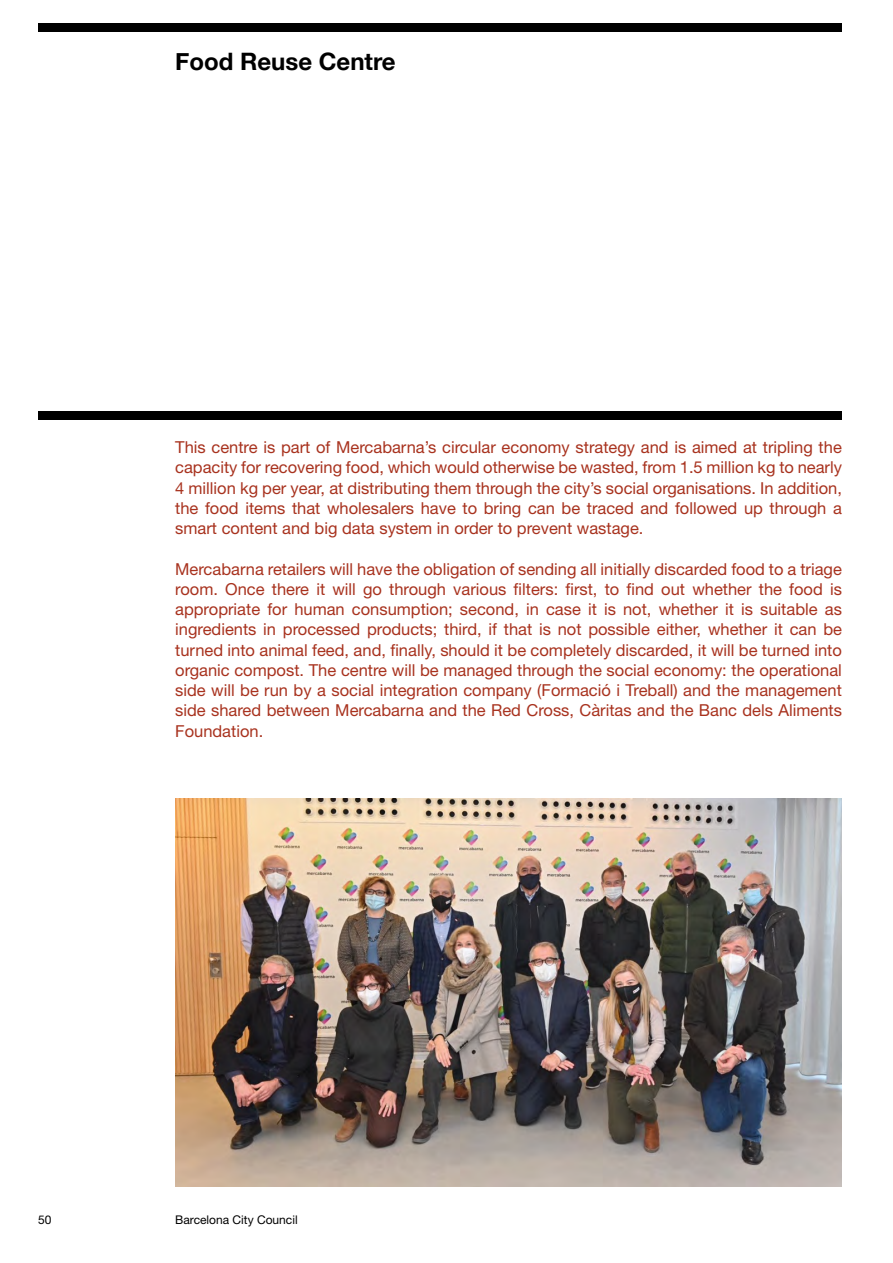
<style>
.page{position:relative;width:893px;height:1263px;background:#fff}
.page>*{position:absolute;margin:0;border:0;box-sizing:border-box;transform-origin:0 0}
.t1{font:700 24px "Helvetica Neue";color:#000}
.t2{font:16.5px/20.2px "Helvetica Neue";color:#a8321e;text-align:justify}
.t3{font:12px "Helvetica Neue";color:#000}
</style>
<div class="page">
<div style="left:38px;top:23px;width:804px;height:9px;background:#000"></div>
<div style="left:38px;top:411px;width:804px;height:9px;background:#000"></div>
<img style="left:175px;top:799px;width:667px;height:388px">
<h1 class="t1" style="left:175px;top:42px;width:222px">Food Reuse Centre</h1>
<p class="t2" style="left:175px;top:437px;width:668px">This centre is part of Mercabarna’s circular economy strategy and is aimed at tripling the capacity for recovering food, which would otherwise be wasted, from 1.5 million kg to nearly 4 million kg per year, at distributing them through the city’s social organisations. In addition, the food items that wholesalers have to bring can be traced and followed up through a smart content and big data system in order to prevent wastage.</p>
<p class="t2" style="left:175px;top:558px;width:668px">Mercabarna retailers will have the obligation of sending all initially discarded food to a triage room. Once there it will go through various filters: first, to find out whether the food is appropriate for human consumption; second, in case it is not, whether it is suitable as ingredients in processed products; third, if that is not possible either, whether it can be turned into animal feed, and, finally, should it be completely discarded, it will be turned into organic compost. The centre will be managed through the social economy: the operational side will be run by a social integration company (Formació i Treball) and the management side shared between Mercabarna and the Red Cross, Càritas and the Banc dels Aliments Foundation.</p>
<p class="t3" style="left:38px;top:1212px;width:15px">50</p>
<p class="t3" style="left:175px;top:1212px;width:124px">Barcelona City Council</p>
</div>
